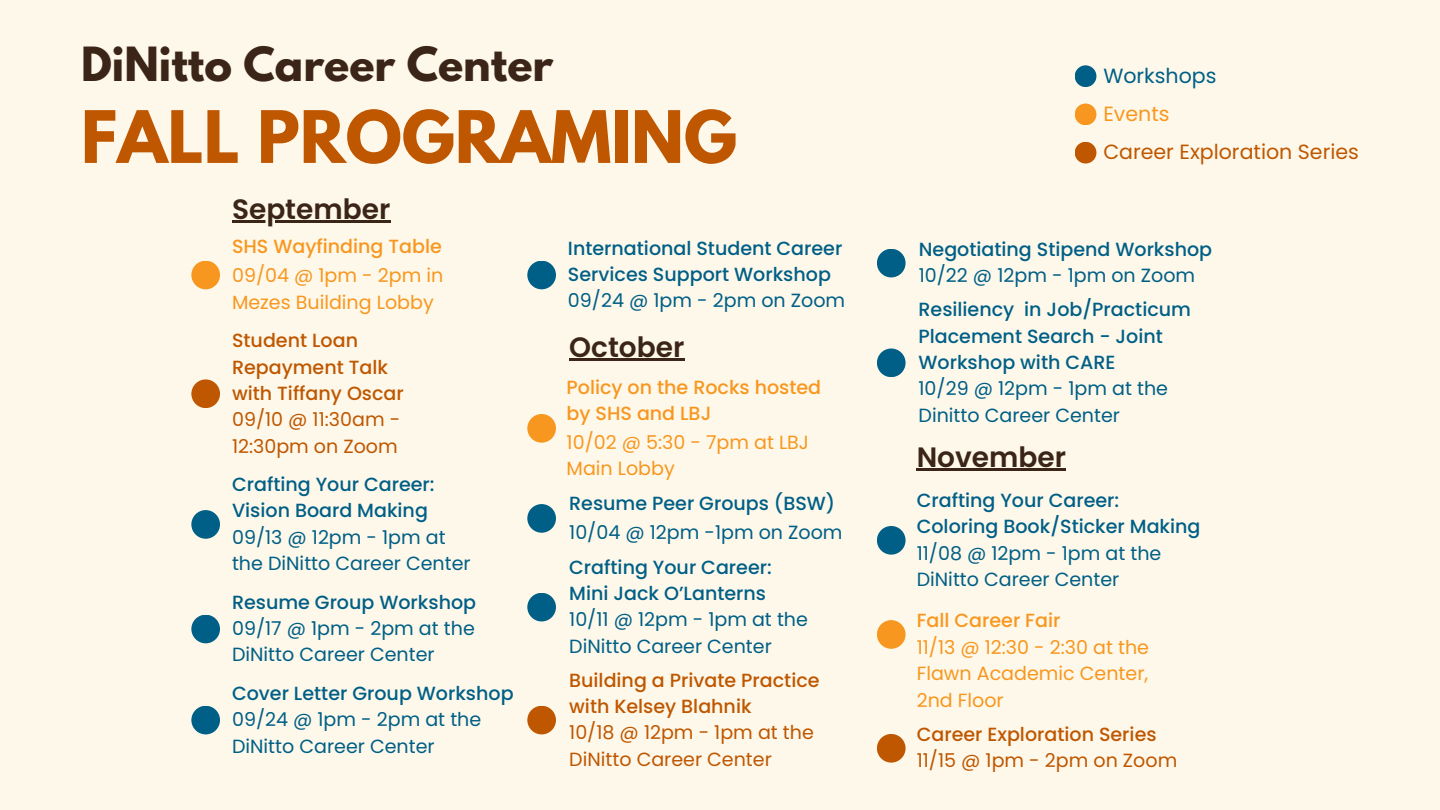
<style>
.page{position:relative;width:1440px;height:810px;background:#fef8ea}
.page>*{position:absolute;margin:0;border:0;box-sizing:border-box;transform-origin:0 0}
.t1{font:700 64px "League Spartan";color:#bf5700}
.t2{font:700 41.7px "League Spartan";color:#3a2518}
.t3{font:600 28px "Poppins";color:#3a2518}
.t4{font:20.6px "Poppins";color:#bf5700}
.t5{font:20.6px "Poppins";color:#005f86}
.t6{font:20.6px "Poppins";color:#f8971f}
.t7{font:500 19.1px/26.5px "Poppins";color:#005f86}
.t8{font:19.1px/26.5px "Poppins";color:#005f86}
.t9{font:19.1px/26.5px "Poppins";color:#f8971f}
.t10{font:500 19.1px/26.5px "Poppins";color:#bf5700}
.t11{font:19.1px/26.5px "Poppins";color:#bf5700}
.t12{font:500 19.1px/26.2px "Poppins";color:#f8971f}
</style>
<div class="page">
<div style="left:1075px;top:65px;width:21px;height:22px;background:#005f86;border-radius:50%"></div>
<div style="left:1075px;top:142px;width:21px;height:22px;background:#bf5700;border-radius:50%"></div>
<div style="left:1075px;top:104px;width:21px;height:21px;background:#f8971f;border-radius:50%"></div>
<hr style="left:232px;top:220px;width:158px;height:2px;background:#3a2518">
<div style="left:191px;top:379px;width:29px;height:29px;background:#bf5700;border-radius:50%"></div>
<div style="left:191px;top:510px;width:29px;height:29px;background:#005f86;border-radius:50%"></div>
<div style="left:191px;top:261px;width:29px;height:28px;background:#f8971f;border-radius:50%"></div>
<div style="left:191px;top:615px;width:29px;height:28px;background:#005f86;border-radius:50%"></div>
<div style="left:191px;top:706px;width:29px;height:28px;background:#005f86;border-radius:50%"></div>
<div style="left:527px;top:261px;width:29px;height:28px;background:#005f86;border-radius:50%"></div>
<div style="left:527px;top:504px;width:29px;height:29px;background:#005f86;border-radius:50%"></div>
<div style="left:527px;top:414px;width:29px;height:29px;background:#f8971f;border-radius:50%"></div>
<div style="left:527px;top:593px;width:29px;height:28px;background:#005f86;border-radius:50%"></div>
<hr style="left:569px;top:358px;width:115px;height:3px;background:#3a2518">
<div style="left:527px;top:706px;width:29px;height:28px;background:#bf5700;border-radius:50%"></div>
<div style="left:877px;top:526px;width:29px;height:29px;background:#005f86;border-radius:50%"></div>
<hr style="left:917px;top:469px;width:149px;height:2px;background:#3a2518">
<div style="left:877px;top:620px;width:29px;height:29px;background:#f8971f;border-radius:50%"></div>
<div style="left:877px;top:734px;width:29px;height:29px;background:#bf5700;border-radius:50%"></div>
<div style="left:877px;top:349px;width:29px;height:28px;background:#005f86;border-radius:50%"></div>
<div style="left:877px;top:249px;width:29px;height:28px;background:#005f86;border-radius:50%"></div>
<p class="t2" style="left:81px;top:44px;width:474px">DiNitto Career Center</p>
<h5 class="t1" style="left:81px;top:105px;width:658px">FALL PROGRAMING</h5>
<h4 class="t3" style="left:232px;top:189px;width:160px">September</h4>
<h4 class="t12" style="left:232px;top:234px;width:211px">SHS Wayfinding Table</h4>
<h3 class="t9" style="left:232px;top:262px;width:213px">09/04 @ 1pm - 2pm in<br>Mezes Building Lobby</h3>
<h5 class="t10" style="left:232px;top:327px;width:173px">Student Loan<br>Repayment Talk with Tiffany Oscar</h5>
<p class="t11" style="left:232px;top:406px;width:170px">09/10 @ 11:30am -<br>12:30pm on Zoom</p>
<h5 class="t7" style="left:232px;top:471px;width:204px">Crafting Your Career:<br>Vision Board Making</h5>
<p class="t8" style="left:232px;top:524px;width:240px">09/13 @ 12pm - 1pm at the DiNitto Career Center</p>
<h5 class="t7" style="left:232px;top:589px;width:246px">Resume Group Workshop</h5>
<p class="t8" style="left:232px;top:615px;width:244px">09/17 @ 1pm - 2pm at the<br>DiNitto Career Center</p>
<h5 class="t7" style="left:232px;top:680px;width:283px">Cover Letter Group Workshop</h5>
<p class="t8" style="left:232px;top:706px;width:251px">09/24 @ 1pm - 2pm at the<br>DiNitto Career Center</p>
<h5 class="t7" style="left:568px;top:235px;width:276px">International Student Career<br>Services Support Workshop</h5>
<p class="t8" style="left:568px;top:287px;width:279px">09/24 @ 1pm - 2pm on Zoom</p>
<p class="t3" style="left:569px;top:327px;width:117px">October</p>
<h3 class="t12" style="left:567px;top:374px;width:256px">Policy on the Rocks hosted by SHS and LBJ</h3>
<h5 class="t9" style="left:567px;top:429px;width:244px">10/02 @ 5:30 - 7pm at LBJ<br>Main Lobby</h5>
<h5 class="t7" style="left:569px;top:490px;width:268px">Resume Peer Groups (BSW)</h5>
<p class="t8" style="left:569px;top:519px;width:275px">10/04 @ 12pm -1pm on Zoom</p>
<p class="t7" style="left:569px;top:554px;width:204px">Crafting Your Career:<br>Mini Jack O’Lanterns</p>
<h5 class="t8" style="left:569px;top:606px;width:240px">10/11 @ 12pm - 1pm at the<br>DiNitto Career Center</h5>
<h5 class="t10" style="left:569px;top:667px;width:252px">Building a Private Practice with Kelsey Blahnik</h5>
<p class="t11" style="left:569px;top:719px;width:246px">10/18 @ 12pm - 1pm at the<br>DiNitto Career Center</p>
<h2 class="t5" style="left:1103px;top:61px;width:115px">Workshops</h2>
<h4 class="t6" style="left:1103px;top:99px;width:68px">Events</h4>
<h1 class="t4" style="left:1103px;top:137px;width:257px">Career Exploration Series</h1>
<p class="t7" style="left:919px;top:236px;width:295px">Negotiating Stipend Workshop</p>
<p class="t8" style="left:919px;top:262px;width:278px">10/22 @ 12pm - 1pm on Zoom</p>
<p class="t7" style="left:919px;top:296px;width:274px">Resiliency in Job/Practicum<br>Placement Search - Joint<br>Workshop with CARE</p>
<h5 class="t8" style="left:919px;top:375px;width:251px">10/29 @ 12pm - 1pm at the<br>Dinitto Career Center</h5>
<h5 class="t3" style="left:917px;top:438px;width:151px">November</h5>
<h5 class="t7" style="left:917px;top:487px;width:285px">Crafting Your Career:<br>Coloring Book/Sticker Making</h5>
<p class="t8" style="left:917px;top:540px;width:246px">11/08 @ 12pm - 1pm at the<br>DiNitto Career Center</p>
<p class="t12" style="left:917px;top:608px;width:145px">Fall Career Fair</p>
<h5 class="t9" style="left:917px;top:634px;width:234px">11/13 @ 12:30 - 2:30 at the<br>Flawn Academic Center,</h5>
<p class="t9" style="left:917px;top:687px;width:88px">2nd Floor</p>
<h3 class="t10" style="left:917px;top:721px;width:241px">Career Exploration Series</h3>
<h5 class="t11" style="left:917px;top:748px;width:262px">11/15 @ 1pm - 2pm on Zoom</h5>
</div>
